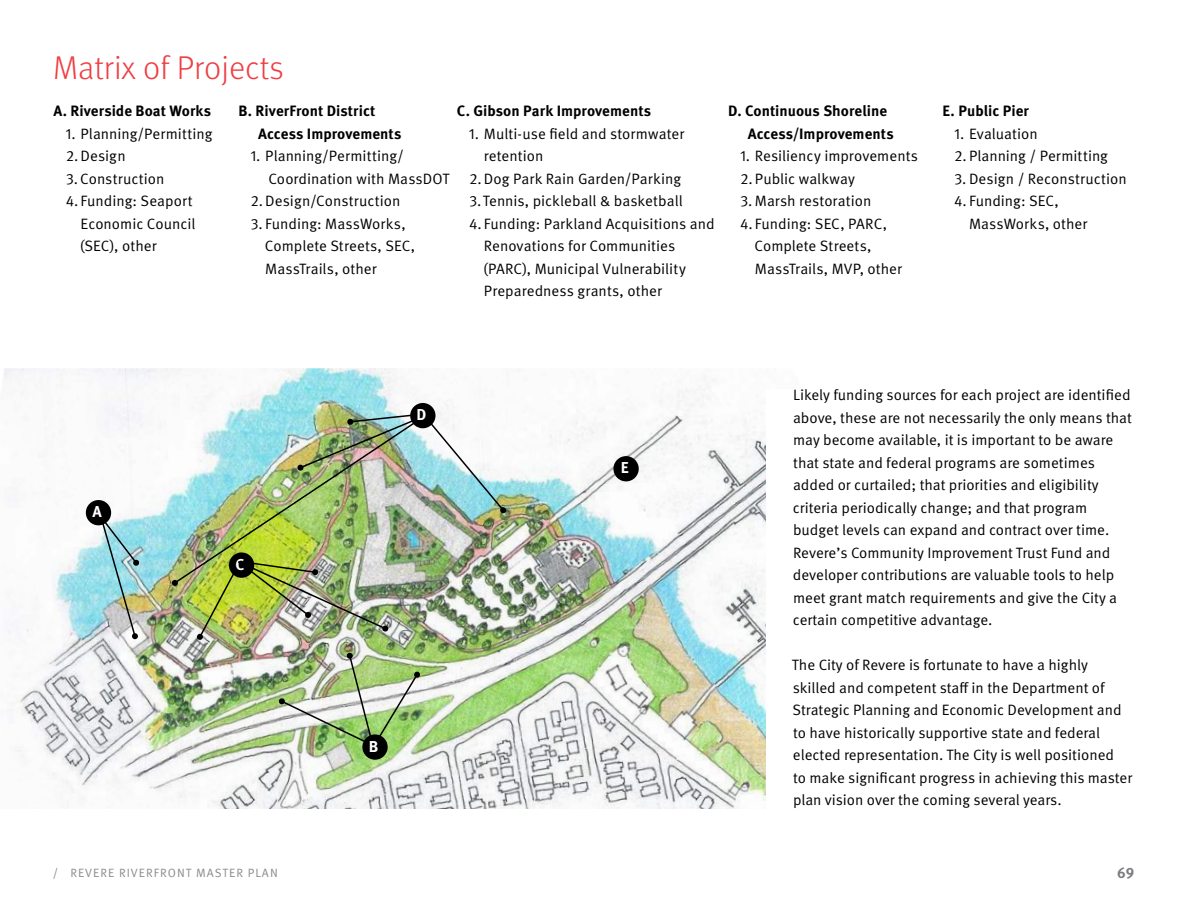
<style>
.page{position:relative;width:1188px;height:918px;background:#fff}
.page>*{position:absolute;margin:0;border:0;box-sizing:border-box;transform-origin:0 0}
.t1{font:300 33px "Meta OT";letter-spacing:.005em;color:#ef3e42}
.t2{font:700 15.75px "Meta OT";color:#fff}
.t3{font:15px/22.5px "Meta OT Norm";color:#000}
.t4{font:700 15px/22.5px "Meta OT";color:#000}
.t5{font:700 15px "Meta OT";color:#7c7c81}
.t6{font:12px "Meta OT Norm";letter-spacing:.085em;color:#8a8a8d}
</style>
<div class="page">
<img style="left:3px;top:368px;width:763px;height:441px">
<img style="left:96px;top:504px;width:44px;height:135px">
<div style="left:86px;top:500px;width:25px;height:25px;background:#000;border-radius:50%"></div>
<img style="left:278px;top:652px;width:142px;height:97px">
<div style="left:362px;top:734px;width:26px;height:26px;background:#000;border-radius:50%"></div>
<div style="left:613px;top:456px;width:26px;height:25px;background:#000;border-radius:50%"></div>
<div style="left:410px;top:403px;width:26px;height:25px;background:#000;border-radius:50%"></div>
<img style="left:172px;top:413px;width:335px;height:227px">
<h1 class="t1" style="left:53px;top:48px;width:232px">Matrix of Projects</h1>
<p class="t4" style="left:53px;top:100px;width:160px">A. Riverside Boat Works</p>
<p class="t3" style="left:66px;top:122px;width:148px">1. Planning/Permitting</p>
<p class="t3" style="left:66px;top:145px;width:61px">2. Design</p>
<p class="t3" style="left:66px;top:167px;width:100px">3. Construction</p>
<p class="t3" style="left:80px;top:190px;width:117px;text-indent:-14px">4. Funding: Seaport<br>Economic Council (SEC), other</p>
<p class="t4" style="left:457px;top:100px;width:196px">C. Gibson Park Improvements</p>
<p class="t3" style="left:484px;top:122px;width:202px;text-indent:-15px">1. Multi-use field and stormwater retention</p>
<p class="t3" style="left:469px;top:167px;width:213px">2. Dog Park Rain Garden/Parking</p>
<p class="t3" style="left:469px;top:190px;width:215px">3. Tennis, pickleball &amp; basketball</p>
<p class="t3" style="left:483px;top:212px;width:233px;text-indent:-14px">4. Funding: Parkland Acquisitions and<br>Renovations for Communities (PARC), Municipal Vulnerability<br>Preparedness grants, other</p>
<p class="t4" style="left:258px;top:100px;width:145px;text-indent:-20px">B. RiverFront District<br>Access Improvements</p>
<p class="t3" style="left:268px;top:145px;width:183px;text-indent:-18px">1. Planning/Permitting/<br>Coordination with MassDOT</p>
<p class="t3" style="left:251px;top:190px;width:151px">2. Design/Construction</p>
<p class="t3" style="left:265px;top:212px;width:152px;text-indent:-14px">3. Funding: MassWorks,<br>Complete Streets, SEC,<br>MassTrails, other</p>
<p class="t4" style="left:748px;top:100px;width:148px;text-indent:-20px">D. Continuous Shoreline<br>Access/Improvements</p>
<p class="t3" style="left:740px;top:145px;width:180px">1. Resiliency improvements</p>
<p class="t3" style="left:740px;top:167px;width:116px">2. Public walkway</p>
<p class="t3" style="left:740px;top:190px;width:133px">3. Marsh restoration</p>
<p class="t3" style="left:755px;top:212px;width:149px;text-indent:-14px">4. Funding: SEC, PARC,<br>Complete Streets,<br>MassTrails, MVP, other</p>
<p class="t4" style="left:942px;top:100px;width:88px">E. Public Pier</p>
<p class="t3" style="left:954px;top:122px;width:85px">1. Evaluation</p>
<p class="t3" style="left:955px;top:145px;width:155px">2. Planning / Permitting</p>
<p class="t3" style="left:955px;top:167px;width:174px">3. Design / Reconstruction</p>
<p class="t3" style="left:969px;top:190px;width:120px;text-indent:-15px">4. Funding: SEC,<br>MassWorks, other</p>
<p class="t2" style="left:92px;top:502px;width:11px">A</p>
<p class="t2" style="left:236px;top:554px;width:11px">C</p>
<p class="t2" style="left:417px;top:405px;width:11px">d</p>
<p class="t2" style="left:369px;top:736px;width:11px">b</p>
<p class="t2" style="left:621px;top:458px;width:8px">E</p>
<p class="t3" style="left:793px;top:384px;width:341px">Likely funding sources for each project are identified above, these are not necessarily the only means that may become available, it is important to be aware that state and federal programs are sometimes added or curtailed; that priorities and eligibility criteria periodically change; and that program budget levels can expand and contract over time.<br>Revere’s Community Improvement Trust Fund and developer contributions are valuable tools to help meet grant match requirements and give the City a certain competitive advantage.</p>
<p class="t3" style="left:792px;top:654px;width:342px">The City of Revere is fortunate to have a highly skilled and competent staff in the Department of Strategic Planning and Economic Development and to have historically supportive state and federal elected representation. The City is well positioned<br>to make significant progress in achieving this master plan vision over the coming several years.</p>
<p class="t6" style="left:53px;top:865px;width:226px">/ revere riverfront master plan</p>
<p class="t5" style="left:1117px;top:863px;width:19px">69</p>
</div>
